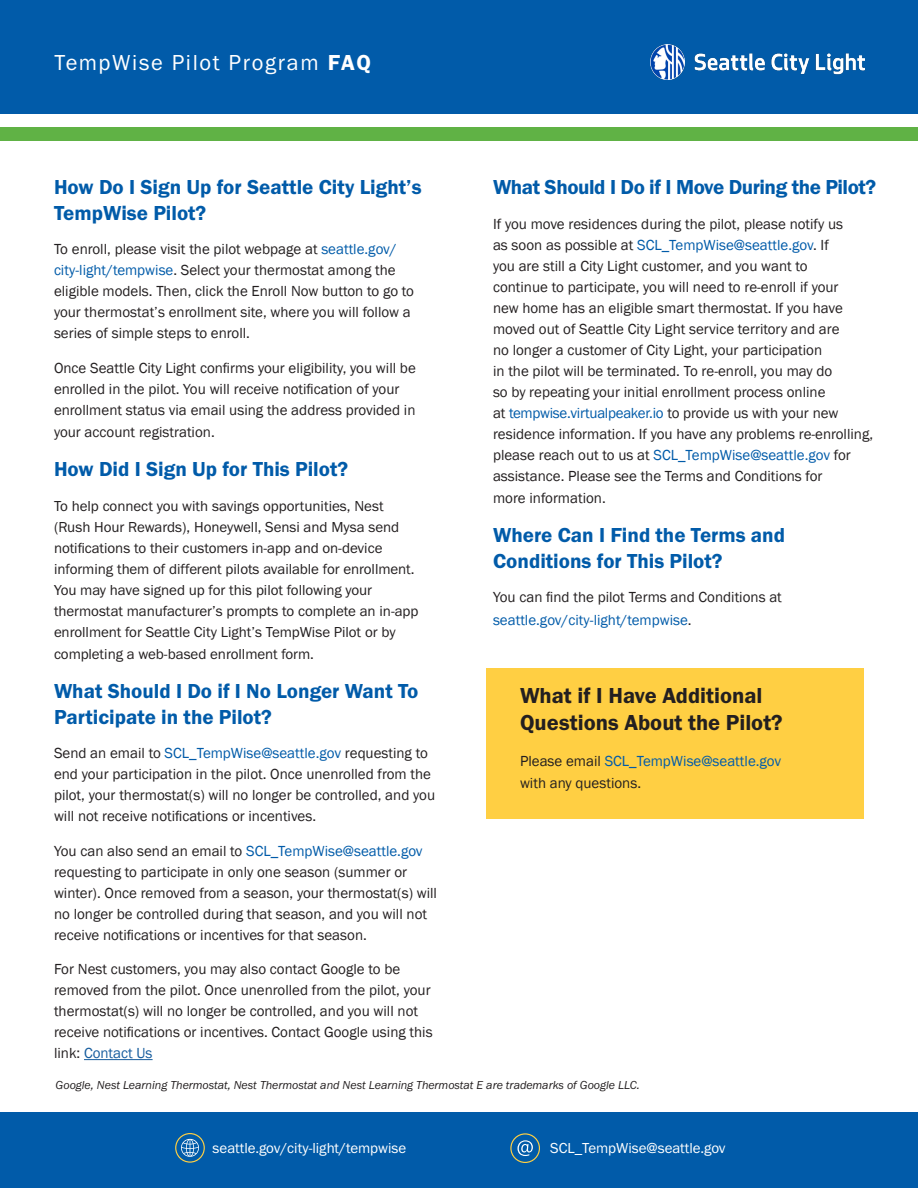
<style>
.page{position:relative;width:918px;height:1188px;background:#fff}
.page>*{position:absolute;margin:0;border:0;box-sizing:border-box;transform-origin:0 0}
.t1{font:600 22.5px/27px "Franklin Gothic FS";color:#231f20}
.t2{font:22.5px "Franklin Gothic FS";letter-spacing:.075em;color:#fff}
.t3{font:600 21px/25.5px "Franklin Gothic FS";color:#015ba9}
.t4{font:600 21px "Franklin Gothic FS";letter-spacing:-.02em;color:#015ba9}
.t5{font:15px/21px "Franklin Gothic";color:#231f20}
.t6{font:15px/21px "Franklin Gothic FS";letter-spacing:-.005em;color:#231f20}
.t7{font:15px "Franklin Gothic FS";color:#fff}
.t8{font:italic 12px "Franklin Gothic FS";letter-spacing:-.005em;color:#231f20}
.s1{font-weight:600}
.s2{color:#015ba9}
.s3{color:#175d9e}
</style>
<div class="page">
<div style="left:486px;top:668px;width:378px;height:150px;background:#ffcf43"></div>
<div style="left:0;top:1112px;width:918px;height:76px;background:#015ba9"></div>
<div style="left:175px;top:1133px;width:30px;height:30px;border:1px solid #ffcf43;border-radius:50%"></div>
<svg style="left:181px;top:1139px;width:18px;height:18px"></svg>
<div style="left:510px;top:1133px;width:30px;height:30px;border:1px solid #ffcf43;border-radius:50%"></div>
<svg style="left:517px;top:1140px;width:16px;height:16px"></svg>
<div style="left:0;top:0;width:918px;height:114px;background:#015ba9"></div>
<div style="left:0;top:127px;width:918px;height:13px;background:#60b245"></div>
<img style="left:650px;top:44px;width:214px;height:35px">
<hr style="left:84px;top:1059px;width:69px;height:1px;background:#175d9e">
<h1 class="t2" style="left:55px;top:50px;width:318px">TempWise Pilot Program <span class="s1">FAQ</span></h1>
<p class="t3" style="left:54px;top:175px;width:369px">How Do I Sign Up for Seattle City Light’s<br>TempWise Pilot?</p>
<p class="t5" style="left:54px;top:239px;width:362px">To enroll, please visit the pilot webpage at <span class="s2">seattle.gov/ city-light/tempwise</span>. Select your thermostat among the eligible models. Then, click the Enroll Now button to go to your thermostat’s enrollment site, where you will follow a series of simple steps to enroll.</p>
<p class="t5" style="left:54px;top:358px;width:363px">Once Seattle City Light confirms your eligibility, you will be enrolled in the pilot. You will receive notification of your enrollment status via email using the address provided in</p>
<p class="t5" style="left:54px;top:422px;width:162px">your account registration.</p>
<p class="t3" style="left:54px;top:457px;width:296px">How Did I Sign Up for This Pilot?</p>
<p class="t6" style="left:54px;top:496px;width:366px">To help connect you with savings opportunities, Nest (Rush Hour Rewards), Honeywell, Sensi and Mysa send notifications to their customers in-app and on-device informing them of different pilots available for enrollment.<br>You may have signed up for this pilot following your thermostat manufacturer’s prompts to complete an in-app enrollment for Seattle City Light’s TempWise Pilot or by</p>
<p class="t6" style="left:54px;top:644px;width:261px">completing a web-based enrollment form.</p>
<p class="t3" style="left:54px;top:679px;width:366px">What Should I Do if I No Longer Want To<br>Participate in the Pilot?</p>
<p class="t5" style="left:54px;top:743px;width:383px">Send an email to <span class="s2">SCL_TempWise@seattle.gov</span> requesting to end your participation in the pilot. Once unenrolled from the pilot, your thermostat(s) will no longer be controlled, and you will not receive notifications or incentives.</p>
<p class="t5" style="left:54px;top:841px;width:385px">You can also send an email to <span class="s2">SCL_TempWise@seattle.gov </span>requesting to participate in only one season (summer or winter). Once removed from a season, your thermostat(s) will no longer be controlled during that season, and you will not receive notifications or incentives for that season.</p>
<p class="t5" style="left:54px;top:959px;width:380px">For Nest customers, you may also contact Google to be removed from the pilot. Once unenrolled from the pilot, your thermostat(s) will no longer be controlled, and you will not receive notifications or incentives. Contact Google using this link: <span class="s3">Contact Us</span></p>
<p class="t4" style="left:493px;top:176px;width:385px">What Should I Do if I Move During the Pilot?</p>
<p class="t5" style="left:493px;top:214px;width:382px">If you move residences during the pilot, please notify us<br>as soon as possible at <span class="s2">SCL_TempWise@seattle.gov</span>. If<br>you are still a City Light customer, and you want to<br>continue to participate, you will need to re-enroll if your<br>new home has an eligible smart thermostat. If you have moved out of Seattle City Light service territory and are<br>no longer a customer of City Light, your participation<br>in the pilot will be terminated. To re-enroll, you may do<br>so by repeating your initial enrollment process online<br>at <span class="s2">tempwise.virtualpeaker.io</span> to provide us with your new residence information. If you have any problems re-enrolling, please reach out to us at <span class="s2">SCL_TempWise@seattle.gov</span> for assistance. Please see the Terms and Conditions for</p>
<p class="t5" style="left:493px;top:488px;width:114px">more information.</p>
<p class="t3" style="left:493px;top:523px;width:294px">Where Can I Find the Terms and<br>Conditions for This Pilot?</p>
<p class="t5" style="left:493px;top:587px;width:290px;line-height:22.5px">You can find the pilot Terms and Conditions at <span class="s2">seattle.gov/city-light/tempwise</span>.</p>
<p class="t1" style="left:520px;top:682px;width:264px">What if I Have Additional<br>Questions About the Pilot?</p>
<p class="t5" style="left:520px;top:750px;width:263px;line-height:22.5px">Please email <span class="s2">SCL_TempWise@seattle.gov </span>with any questions.</p>
<p class="t8" style="left:56px;top:1078px;width:586px">Google, Nest Learning Thermostat, Nest Thermostat and Nest Learning Thermostat E are trademarks of Google LLC.</p>
<p class="t7" style="left:213px;top:1140px;width:195px">seattle.gov/city-light/tempwise</p>
<p class="t7" style="left:550px;top:1140px;width:177px">SCL_TempWise@seattle.gov</p>
</div>
